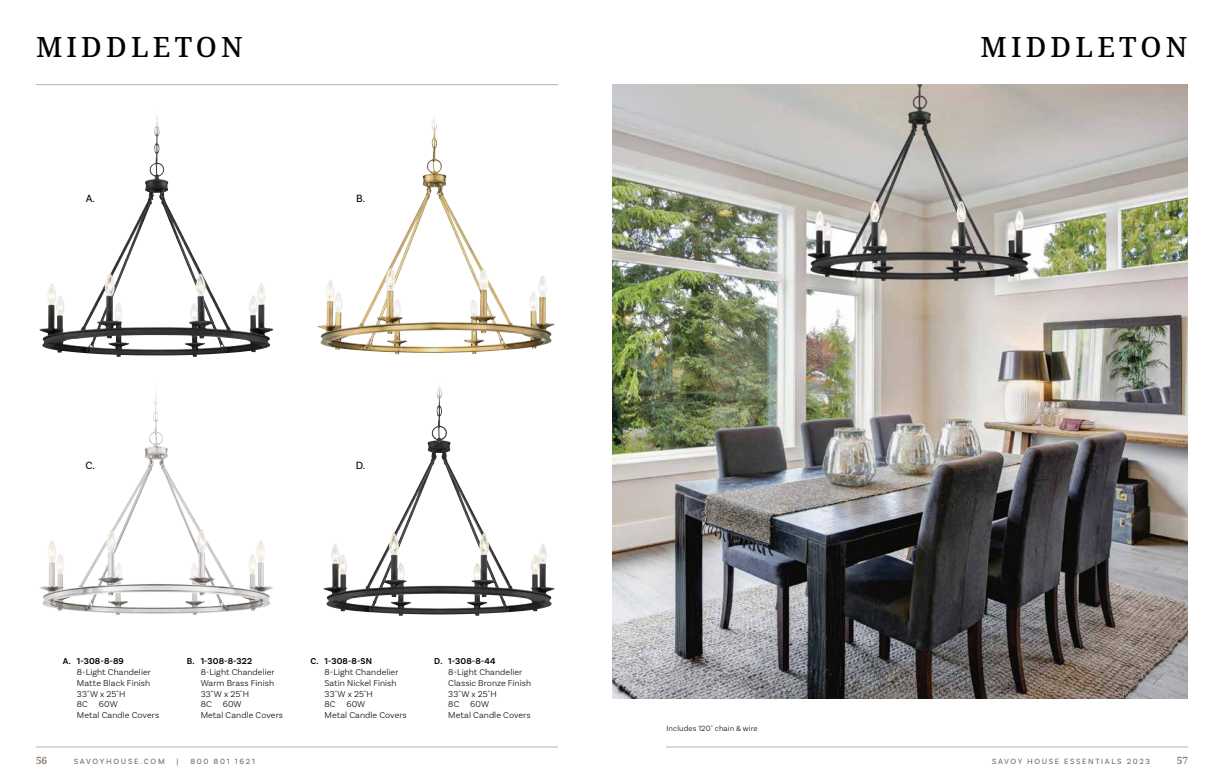
<style>
.page{position:relative;width:1224px;height:783px;background:#fff}
.page>*{position:absolute;margin:0;border:0;box-sizing:border-box;transform-origin:0 0}
.t1{font:500 28px "Noto Serif";letter-spacing:.15em;color:#000}
.t2{font:11px "Basic Sans";color:#000}
.t3{font:700 10px "Noto Serif";color:#8b7b6a}
.t4{font:300 9px/10.8px "Basic Sans";letter-spacing:.01em;color:#000}
.t5{font:600 9px "Basic Sans";letter-spacing:.01em;color:#000}
.t6{font:8px "Basic Sans";letter-spacing:.2em;color:#696a6d}
.t7{font:300 8px "Basic Sans";letter-spacing:.01em;color:#000}
</style>
<div class="page">
<hr style="left:36px;top:747px;width:522px;height:1px;background:#b2b4b7">
<hr style="left:666px;top:747px;width:522px;height:1px;background:#b2b4b7">
<hr style="left:36px;top:84px;width:522px;height:1px;background:#b2b4b7">
<img style="left:324px;top:388px;width:115px;height:228px">
<img style="left:39px;top:394px;width:230px;height:221px">
<img style="left:318px;top:118px;width:229px;height:236px">
<img style="left:39px;top:117px;width:117px;height:236px">
<img style="left:612px;top:84px;width:576px;height:614px">
<h1 class="t1" style="left:36px;top:27px;width:208px">MIDDLETON</h1>
<h1 class="t1" style="left:980px;top:27px;width:208px">MIDDLETON</h1>
<p class="t2" style="left:86px;top:192px;width:11px">A.</p>
<p class="t2" style="left:356px;top:192px;width:11px">B.</p>
<p class="t2" style="left:86px;top:458px;width:11px">C.</p>
<p class="t2" style="left:356px;top:458px;width:11px">D.</p>
<p class="t5" style="left:63px;top:656px;width:62px">A. 1-308-8-89</p>
<p class="t4" style="left:77px;top:667px;width:84px">8-Light Chandelier<br>Matte Black Finish<br>33"W x 25"H<br>8C 60W<br>Metal Candle Covers</p>
<p class="t5" style="left:187px;top:656px;width:67px">B. 1-308-8-322</p>
<p class="t4" style="left:201px;top:667px;width:84px">8-Light Chandelier<br>Warm Brass Finish<br>33"W x 25"H<br>8C 60W<br>Metal Candle Covers</p>
<p class="t5" style="left:311px;top:656px;width:63px">C. 1-308-8-SN</p>
<p class="t4" style="left:325px;top:667px;width:84px">8-Light Chandelier<br>Satin Nickel Finish<br>33"W x 25"H<br>8C 60W<br>Metal Candle Covers</p>
<p class="t5" style="left:434px;top:656px;width:63px">D. 1-308-8-44</p>
<p class="t4" style="left:448px;top:667px;width:84px">8-Light Chandelier<br>Classic Bronze Finish<br>33"W x 25"H<br>8C 60W<br>Metal Candle Covers</p>
<p class="t7" style="left:666px;top:724px;width:93px">Includes 120" chain &amp; wire</p>
<p class="t3" style="left:36px;top:754px;width:13px">56</p>
<p class="t6" style="left:74px;top:757px;width:92px">SAVOYHOUSE.COM</p>
<p class="t6" style="left:177px;top:757px;width:3px">|</p>
<p class="t6" style="left:190px;top:757px;width:66px">800 801 1621</p>
<p class="t6" style="left:992px;top:757px;width:159px">SAVOY HOUSE ESSENTIALS 2023</p>
<p class="t3" style="left:1177px;top:754px;width:13px">57</p>
</div>
